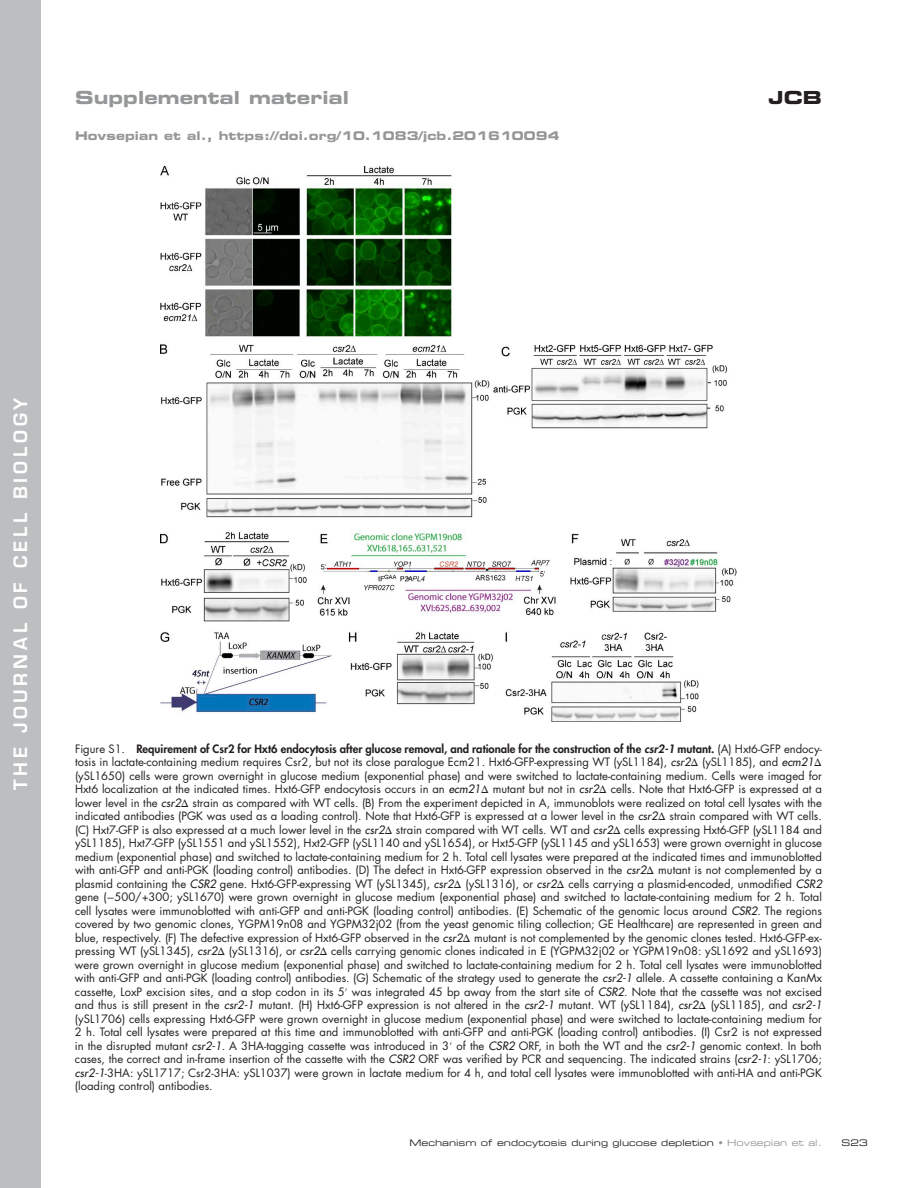
<style>
.page{position:relative;width:918px;height:1188px;background:#fff}
.page>*{position:absolute;margin:0;border:0;box-sizing:border-box;transform-origin:0 0}
.t1{font:600 18px "Eurostile LT Std";letter-spacing:.205em;color:#fff}
.t2{font:18px "Eurostile LT Std Bold Ex 2";letter-spacing:.005em;color:#949698}
.t3{font:18px "Eurostile LT Std Bold Ex 2";color:#231f20}
.t4{font:12px "Eurostile LT Std Bold Ex 2";letter-spacing:.005em;color:#949698}
.t5{font:11.25px/13.5px "Futura Std";color:#231f20;text-align:justify}
.t6{font:9px "Eurostile LT Std Ex 2";color:#231f20}
.s1{font-weight:800}
.s2{font-weight:800;font-style:italic}
.s3{font-weight:500;font-style:italic}
.s4{font-family:"STIX General"}
.s5{color:#949698}
</style>
<div class="page">
<div style="left:0;top:0;width:40px;height:1188px;background:#bcbec0"></div>
<img style="left:161px;top:167px;width:575px;height:554px">
<h1 class="t2" style="left:75px;top:85px;width:275px">Supplemental material</h1>
<p class="t4" style="left:75px;top:127px;width:486px">Hovsepian et al., https://doi.org/10.1083/jcb.201610094</p>
<h1 class="t3" style="left:769px;top:84px;width:55px">JCB</h1>
<h1 class="t1" style="left:9px;top:790px;width:395px;rotate:-90deg">THE JOURNAL OF CELL BIOLOGY</h1>
<p class="t5" style="left:75px;top:742px;width:749px">Figure S1. <span class="s1">Requirement of Csr2 for Hxt6 endocytosis after glucose removal, and rationale for the construction of the</span> <span class="s2">csr2-1</span> <span class="s1">mutant.</span> (A) Hxt6-GFP endocy&shy;tosis in lactate-containing medium requires Csr2, but not its close paralogue Ecm21. Hxt6-GFP-expressing WT (ySL1184), <span class="s3">csr2</span><span class="s4">Δ</span> (ySL1185), and <span class="s3">ecm21</span><span class="s4">Δ </span>(ySL1650) cells were grown overnight in glucose medium (exponential phase) and were switched to lactate-containing medium. Cells were imaged for Hxt6 localization at the indicated times. Hxt6-GFP endocytosis occurs in an <span class="s3">ecm21</span><span class="s4">Δ</span> mutant but not in <span class="s3">csr2</span><span class="s4">Δ</span> cells. Note that Hxt6-GFP is expressed at a lower level in the <span class="s3">csr2</span><span class="s4">Δ</span> strain as compared with WT cells. (B) From the experiment depicted in A, immunoblots were realized on total cell lysates with the indicated antibodies (PGK was used as a loading control). Note that Hxt6-GFP is expressed at a lower level in the <span class="s3">csr2</span><span class="s4">Δ</span> strain compared with WT cells. (C) Hxt7-GFP is also expressed at a much lower level in the <span class="s3">csr2</span><span class="s4">Δ</span> strain compared with WT cells. WT and <span class="s3">csr2</span><span class="s4">Δ</span> cells expressing Hxt6-GFP (ySL1184 and ySL1185), Hxt7-GFP (ySL1551 and ySL1552), Hxt2-GFP (ySL1140 and ySL1654), or Hxt5-GFP (ySL1145 and ySL1653) were grown overnight in glucose medium (exponential phase) and switched to lactate-containing medium for 2 h. Total cell lysates were prepared at the indicated times and immunoblotted with anti-GFP and anti-PGK (loading control) antibodies. (D) The defect in Hxt6-GFP expression observed in the <span class="s3">csr2</span><span class="s4">Δ</span> mutant is not complemented by a plasmid containing the <span class="s3">CSR2</span> gene. Hxt6-GFP-expressing WT (ySL1345), <span class="s3">csr2</span><span class="s4">Δ</span> (ySL1316), or <span class="s3">csr2</span><span class="s4">Δ</span> cells carrying a plasmid-encoded, unmodified <span class="s3">CSR2 </span>gene (<span class="s4">−</span>500/+300; ySL1670) were grown overnight in glucose medium (exponential phase) and switched to lactate-containing medium for 2 h. Total cell lysates were immunoblotted with anti-GFP and anti-PGK (loading control) antibodies. (E) Schematic of the genomic locus around <span class="s3">CSR2</span>. The regions covered by two genomic clones, YGPM19n08 and YGPM32j02 (from the yeast genomic tiling collection; GE Healthcare) are represented in green and blue, respectively. (F) The defective expression of Hxt6-GFP observed in the <span class="s3">csr2</span><span class="s4">Δ</span> mutant is not complemented by the genomic clones tested. Hxt6-GFP-ex&shy;pressing WT (ySL1345), <span class="s3">csr2</span><span class="s4">Δ</span> (ySL1316), or <span class="s3">csr2</span><span class="s4">Δ</span> cells carrying genomic clones indicated in E (YGPM32j02 or YGPM19n08: ySL1692 and ySL1693) were grown overnight in glucose medium (exponential phase) and switched to lactate-containing medium for 2 h. Total cell lysates were immunoblotted with anti-GFP and anti-PGK (loading control) antibodies. (G) Schematic of the strategy used to generate the <span class="s3">csr2-1</span> allele. A cassette containing a KanMx cassette, LoxP excision sites, and a stop codon in its 5<span class="s4">′</span> was integrated 45 bp away from the start site of <span class="s3">CSR2</span>. Note that the cassette was not excised and thus is still present in the <span class="s3">csr2-1</span> mutant. (H) Hxt6-GFP expression is not altered in the <span class="s3">csr2-1</span> mutant. WT (ySL1184), <span class="s3">csr2</span><span class="s4">Δ</span> (ySL1185), and <span class="s3">csr2-1 </span>(ySL1706) cells expressing Hxt6-GFP were grown overnight in glucose medium (exponential phase) and were switched to lactate-containing medium for 2 h. Total cell lysates were prepared at this time and immunoblotted with anti-GFP and anti-PGK (loading control) antibodies. (I) Csr2 is not expressed in the disrupted mutant <span class="s3">csr2-1</span>. A 3HA-tagging cassette was introduced in 3<span class="s4">′</span> of the <span class="s3">CSR2</span> ORF, in both the WT and the <span class="s3">csr2-1</span> genomic context. In both cases, the correct and in-frame insertion of the cassette with the <span class="s3">CSR2</span> ORF was verified by PCR and sequencing. The indicated strains (<span class="s3">csr2-1</span>: ySL1706; <span class="s3">csr2-1</span>-3HA: ySL1717; Csr2-3HA: ySL1037) were grown in lactate medium for 4 h, and total cell lysates were immunoblotted with anti-HA and anti-PGK (loading control) antibodies.</p>
<p class="t6" style="left:410px;top:1136px;width:414px">Mechanism of endocytosis during glucose depletion <span class="s5">• Hovsepian et al.</span></p>
<p class="t6" style="left:842px;top:1136px;width:28px">S23</p>
</div>
